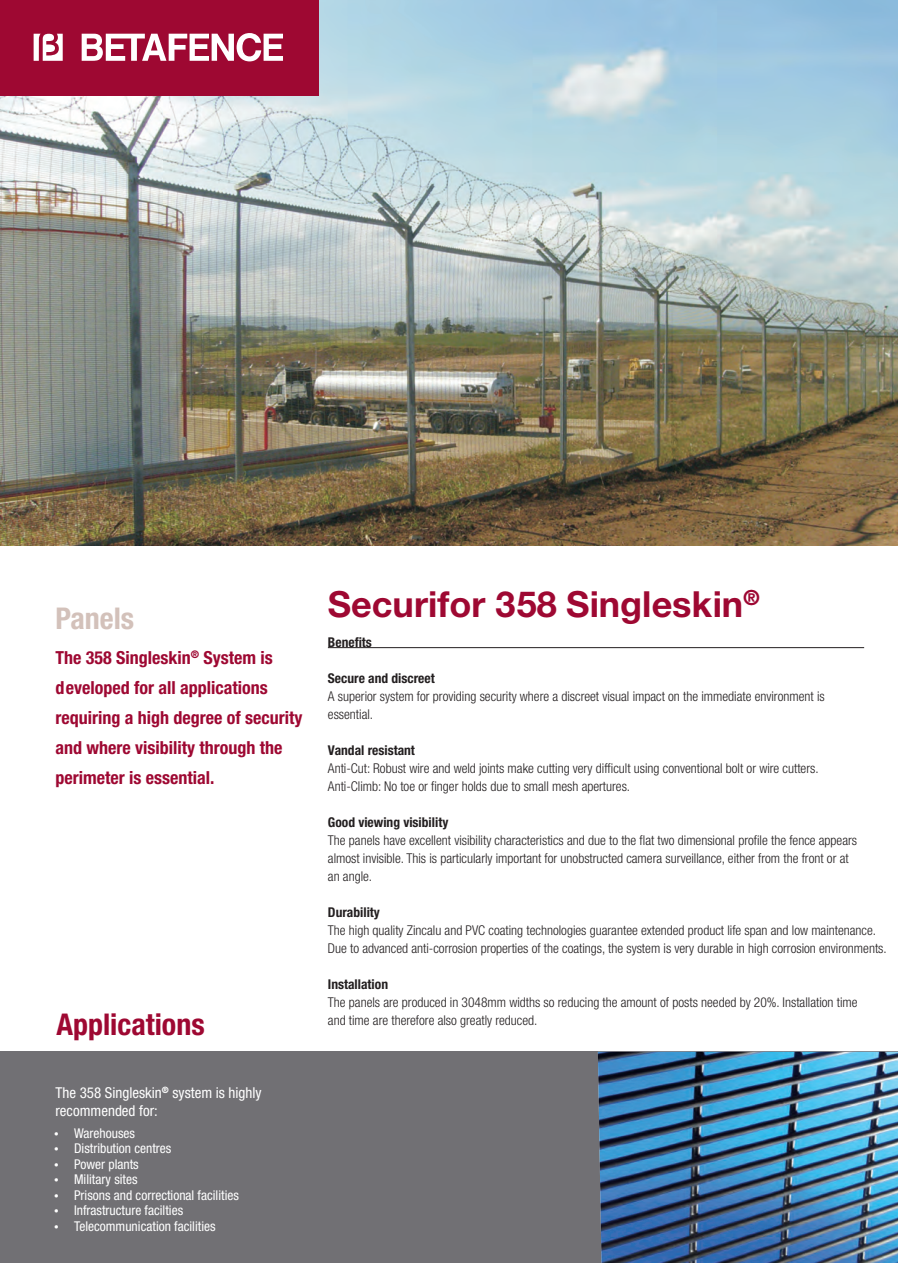
<style>
.page{position:relative;width:898px;height:1263px;background:#fff}
.page>*{position:absolute;margin:0;border:0;box-sizing:border-box;transform-origin:0 0}
.t1{font:700 36px "Helvetica Neue LT Std";color:#9e0832}
.t2{font:700 condensed 30px "Helvetica Neue LT Std";color:#9e0832}
.t3{font:700 condensed 30px "Helvetica Neue LT Std";color:#d3c1ba}
.t4{font:700 condensed 18px/30px "Helvetica Neue LT Std";color:#9e0832}
.t5{font:condensed 15px/18px "Helvetica Neue LT Std";color:#fff}
.t6{font:300 condensed 13.5px/18px "Helvetica Neue LT Std";color:#231f20}
.t7{font:condensed 13.5px/15.5px "Helvetica Neue LT Std";color:#fff}
.t8{font:700 condensed 13.5px "Helvetica Neue LT Std";color:#231f20}
.t9{font:700 condensed 10.5px "Helvetica Neue LT Std";color:#9e0832}
.t10{font:700 condensed 8.7px "Helvetica Neue LT Std";color:#fff}
</style>
<div class="page">
<img style="left:0;top:0;width:897px;height:546px">
<div style="left:0;top:1052px;width:897px;height:211px;background:#717074"></div>
<hr style="left:328px;top:647px;width:535px;height:1px;background:#231f20">
<img style="left:597px;top:1052px;width:300px;height:211px">
<div style="left:0;top:0;width:318px;height:96px;background:#9e0832"></div>
<svg style="left:82px;top:33px;width:201px;height:28px"></svg>
<svg style="left:34px;top:34px;width:29px;height:27px"></svg>
<h2 class="t3" style="left:55px;top:608px;width:80px">Panels</h2>
<p class="t9" style="left:191px;top:650px;width:10px">®</p>
<h3 class="t4" style="left:55px;top:645px;width:248px">The 358 Singleskin System is developed for all applications requiring a high degree of security and where visibility through the perimeter is essential.</h3>
<h2 class="t2" style="left:56px;top:1013px;width:150px">Applications</h2>
<p class="t10" style="left:162px;top:1086px;width:8px">®</p>
<p class="t5" style="left:55px;top:1085px;width:207px">The 358 Singleskin system is highly recommended for:</p>
<p class="t7" style="left:74px;top:1127px;width:166px">Warehouses<br>Distribution centres<br>Power plants<br>Military sites<br>Prisons and correctional facilities<br>Infrastructure facilties<br>Telecommunication facilities</p>
<h1 class="t1" style="left:328px;top:591px;width:433px">Securifor 358 Singleskin<sup>®</sup></h1>
<p class="t8" style="left:328px;top:638px;width:45px">Benefits</p>
<p class="t8" style="left:328px;top:674px;width:108px">Secure and discreet</p>
<p class="t6" style="left:328px;top:689px;width:498px">A superior system for providing security where a discreet visual impact on the immediate environment is essential.</p>
<p class="t8" style="left:328px;top:746px;width:88px">Vandal resistant</p>
<p class="t6" style="left:328px;top:761px;width:492px">Anti-Cut: Robust wire and weld joints make cutting very difficult using conventional bolt or wire cutters.<br>Anti-Climb: No toe or finger holds due to small mesh apertures.</p>
<p class="t8" style="left:328px;top:818px;width:122px">Good viewing visibility</p>
<p class="t6" style="left:328px;top:833px;width:530px">The panels have excellent visibility characteristics and due to the flat two dimensional profile the fence appears almost invisible. This is particularly important for unobstructed camera surveillance, either from the front or at an angle.</p>
<p class="t8" style="left:328px;top:908px;width:53px">Durability</p>
<p class="t6" style="left:328px;top:923px;width:560px">The high quality Zincalu and PVC coating technologies guarantee extended product life span and low maintenance.<br>Due to advanced anti-corrosion properties of the coatings, the system is very durable in high corrosion environments.</p>
<p class="t8" style="left:328px;top:980px;width:62px">Installation</p>
<p class="t6" style="left:328px;top:995px;width:531px">The panels are produced in 3048mm widths so reducing the amount of posts needed by 20%. Installation time and time are therefore also greatly reduced.</p>
</div>
